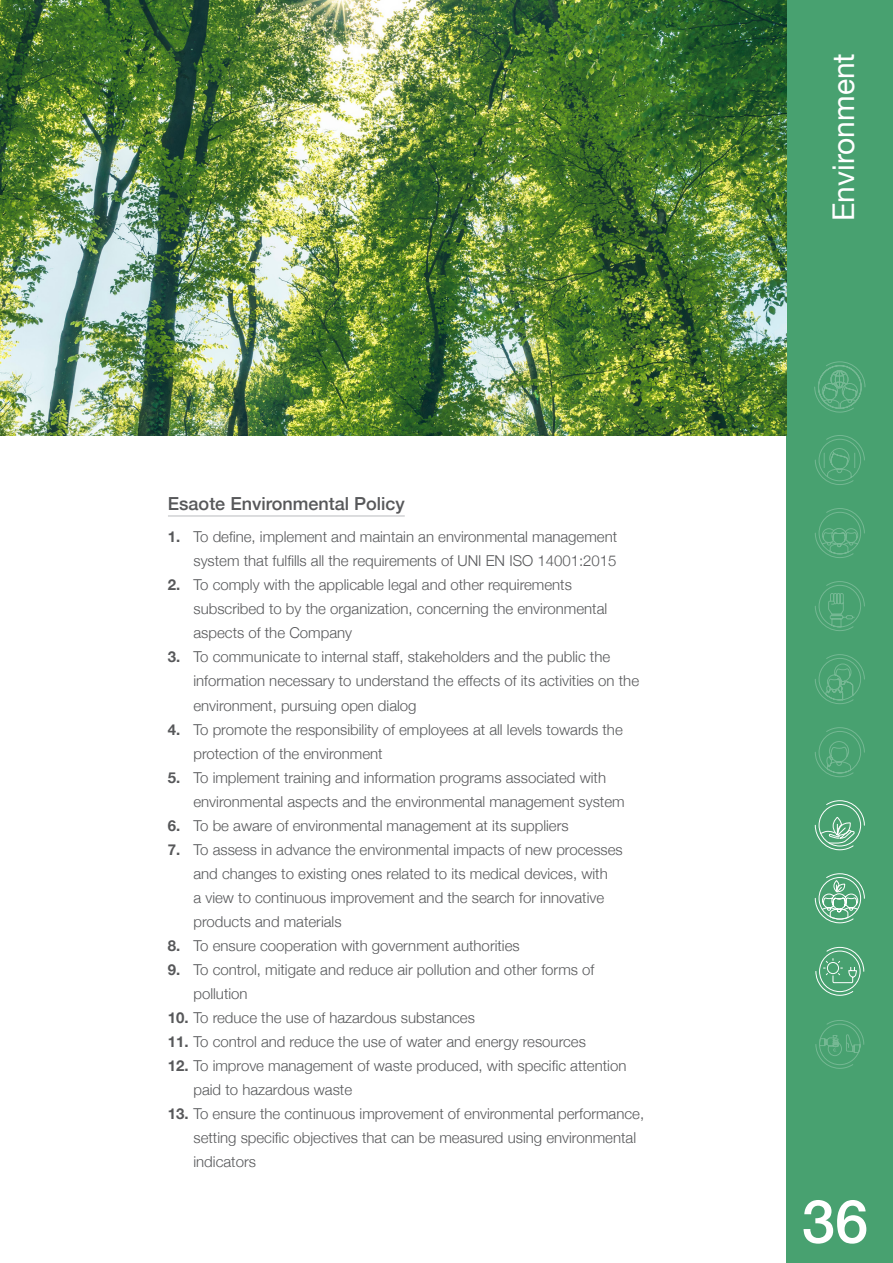
<style>
.page{position:relative;width:893px;height:1263px;background:#fff}
.page>*{position:absolute;margin:0;border:0;box-sizing:border-box;transform-origin:0 0}
.t1{font:500 60px "Helvetica Neue";color:#fff}
.t2{font:30px "Helvetica Neue";color:#fff}
.t3{font:500 18px "Helvetica Neue";color:#57585a}
.t4{font:300 15px/24px "Helvetica Neue";color:#57585a}
.s1{font-weight:700}
</style>
<div class="page">
<div style="left:787px;top:0;width:106px;height:1263px;background:#48a170"></div>
<svg style="left:814px;top:361px;width:52px;height:52px"></svg>
<svg style="left:815px;top:435px;width:50px;height:50px"></svg>
<svg style="left:815px;top:508px;width:50px;height:50px"></svg>
<svg style="left:815px;top:581px;width:50px;height:50px"></svg>
<svg style="left:815px;top:654px;width:50px;height:50px"></svg>
<svg style="left:815px;top:727px;width:50px;height:50px"></svg>
<svg style="left:814px;top:800px;width:51px;height:51px"></svg>
<svg style="left:814px;top:873px;width:51px;height:50px"></svg>
<svg style="left:815px;top:947px;width:49px;height:49px"></svg>
<svg style="left:815px;top:1020px;width:49px;height:49px"></svg>
<img style="left:0;top:0;width:787px;height:435px">
<hr style="left:168px;top:515px;width:237px;height:2px;background:#d1d2d4">
<p class="t3" style="left:168px;top:489px;width:238px">Esaote Environmental Policy</p>
<p class="t4" style="left:168px;top:524px;width:451px;text-align:right"><span class="s1">1.</span> To define, implement and maintain an environmental management system that fulfills all the requirements of UNI EN ISO 14001:2015</p>
<p class="t4" style="left:193px;top:572px;width:415px;text-indent:-26px"><span class="s1">2.</span> To comply with the applicable legal and other requirements subscribed to by the organization, concerning the environmental aspects of the Company</p>
<p class="t4" style="left:193px;top:644px;width:447px;text-indent:-26px"><span class="s1">3.</span> To communicate to internal staff, stakeholders and the public the information necessary to understand the effects of its activities on the environment, pursuing open dialog</p>
<p class="t4" style="left:193px;top:716px;width:431px;text-indent:-26px"><span class="s1">4.</span> To promote the responsibility of employees at all levels towards the protection of the environment</p>
<p class="t4" style="left:193px;top:764px;width:433px;text-indent:-26px"><span class="s1">5.</span> To implement training and information programs associated with environmental aspects and the environmental management system</p>
<p class="t4" style="left:168px;top:812px;width:402px"><span class="s1">6.</span> To be aware of environmental management at its suppliers</p>
<p class="t4" style="left:193px;top:836px;width:431px;text-indent:-26px"><span class="s1">7.</span> To assess in advance the environmental impacts of new processes and changes to existing ones related to its medical devices, with<br>a view to continuous improvement and the search for innovative products and materials</p>
<p class="t4" style="left:168px;top:932px;width:353px"><span class="s1">8.</span> To ensure cooperation with government authorities</p>
<p class="t4" style="left:193px;top:956px;width:402px;text-indent:-26px"><span class="s1">9.</span> To control, mitigate and reduce air pollution and other forms of pollution</p>
<p class="t4" style="left:168px;top:1004px;width:308px"><span class="s1">10.</span> To reduce the use of hazardous substances</p>
<p class="t4" style="left:168px;top:1028px;width:419px"><span class="s1">11.</span> To control and reduce the use of water and energy resources</p>
<p class="t4" style="left:193px;top:1052px;width:434px;text-indent:-26px"><span class="s1">12.</span> To improve management of waste produced, with specific attention paid to hazardous waste</p>
<p class="t4" style="left:193px;top:1100px;width:452px;text-indent:-26px"><span class="s1">13.</span> To ensure the continuous improvement of environmental performance, setting specific objectives that can be measured using environmental indicators</p>
<p class="t2" style="left:822px;top:221px;width:169px;rotate:-90deg">Environment</p>
<p class="t1" style="left:802px;top:1173px;width:68px">36</p>
</div>
